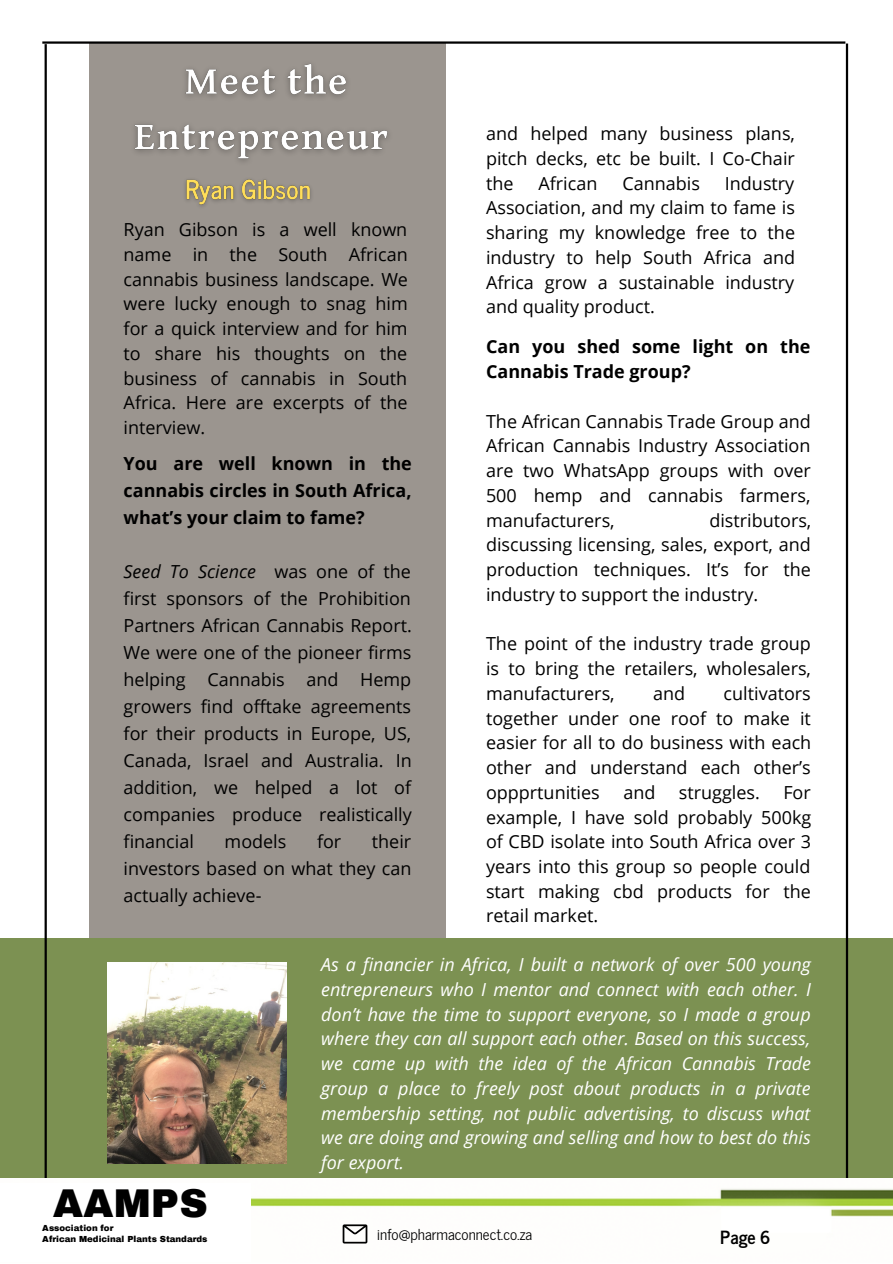
<style>
.page{position:relative;width:893px;height:1264px;background:#fff}
.page>*{position:absolute;margin:0;border:0;box-sizing:border-box;transform-origin:0 0}
.t1{font:900 39.3px "Archivo";color:#000}
.t2{font:18px/24.8px "Open Sans";color:#000;text-align:justify}
.t3{font:italic 18px/24.8px "Open Sans";color:#fff;text-align:justify}
.t4{font:700 18px/27px "Open Sans";color:#000;text-align:justify}
.t5{font:700 18px "News Cycle";color:#000}
.t6{font:15px "News Cycle";color:#000}
.t7{font:900 8.55px "Archivo";color:#000}
.s1{font-style:italic}
</style>
<div class="page">
<div style="left:89px;top:44px;width:357px;height:1173px;background:#9b958f"></div>
<div style="left:0;top:938px;width:892px;height:250px;background:#7c9152"></div>
<hr style="left:845px;top:44px;width:3px;height:1174px;background:#000">
<hr style="left:45px;top:44px;width:2px;height:1218px;background:#000">
<hr style="left:42px;top:41px;width:803px;height:3px;background:#000">
<img style="left:0;top:1178px;width:892px;height:84px">
<img style="left:108px;top:962px;width:178px;height:201px">
<div style="left:0;top:1183px;width:251px;height:78px;background:#fff"></div>
<img style="left:134px;top:63px;width:254px;height:98px">
<img style="left:185px;top:161px;width:126px;height:45px">
<svg style="left:342px;top:1224px;width:25px;height:19px"></svg>
<p class="t2" style="left:486px;top:121px;width:310px">and helped many business plans, pitch decks, etc be built. I Co-Chair the</p>
<p class="t2" style="left:538px;top:170px;width:60px">African</p>
<p class="t2" style="left:622px;top:170px;width:79px">Cannabis</p>
<p class="t2" style="left:486px;top:170px;width:311px;text-indent:239px">Industry Association, and my claim to fame is sharing my knowledge free to the industry to help South Africa and Africa grow a sustainable industry and quality product.</p>
<p class="t2" style="left:124px;top:217px;width:286px">Ryan Gibson is a well known name in the South African cannabis business landscape. We were lucky enough to snag him for a quick interview and for him to share his thoughts on the business of cannabis in South Africa. Here are excerpts of the interview.</p>
<p class="t4" style="left:486px;top:334px;width:326px;line-height:24.8px">Can you shed some light on the<br>Cannabis Trade group?</p>
<p class="t2" style="left:486px;top:408px;width:326px">The African Cannabis Trade Group and African Cannabis Industry Association are two WhatsApp groups with over 500 hemp and cannabis farmers, manufacturers,</p>
<p class="t4" style="left:124px;top:449px;width:290px">You are well known in the cannabis circles in South Africa, what’s your claim to fame?</p>
<p class="t2" style="left:124px;top:557px;width:290px;line-height:27px"><span class="s1">Seed To Science</span> was one of the first sponsors of the Prohibition Partners African Cannabis Report.<br>We were one of the pioneer firms helping Cannabis and Hemp growers find offtake agreements for their products in Europe, US, Canada, Israel and Australia. In addition, we helped a lot of companies produce realistically financial</p>
<p class="t2" style="left:486px;top:507px;width:327px;text-indent:223px">distributors, discussing licensing, sales, export, and production techniques. It’s for the industry to support the industry.</p>
<p class="t2" style="left:486px;top:631px;width:326px">The point of the industry trade group is to bring the retailers, wholesalers, manufacturers,</p>
<p class="t2" style="left:486px;top:680px;width:327px;text-indent:237px">cultivators together under one roof to make it easier for all to do business with each other and understand each other’s oppprtunities</p>
<p class="t2" style="left:653px;top:680px;width:34px">and</p>
<p class="t2" style="left:623px;top:779px;width:34px">and</p>
<p class="t2" style="left:678px;top:779px;width:82px">struggles.</p>
<p class="t2" style="left:486px;top:779px;width:327px;text-indent:297px">For example, I have sold probably 500kg of CBD isolate into South Africa over 3 years into this group so people could start making cbd products for the retail market.</p>
<p class="t3" style="left:321px;top:951px;width:491px">As a financier in Africa, I built a network of over 500 young entrepreneurs who I mentor and connect with each other. I don’t have the time to support everyone, so I made a group where they can all support each other. Based on this success, we came up with the idea of the African Cannabis Trade group a place to freely post about products in a private membership setting, not public advertising, to discuss what we are doing and growing and selling and how to best do this for export.</p>
<p class="t2" style="left:224px;top:828px;width:63px">models</p>
<p class="t2" style="left:317px;top:828px;width:26px">for</p>
<p class="t2" style="left:124px;top:827px;width:289px;line-height:27px;text-indent:248px">their investors based on what they can actually achieve-</p>
<h1 class="t1" style="left:53px;top:1182px;width:156px">AAMPS</h1>
<p class="t7" style="left:42px;top:1234px;width:167px">African Medicinal Plants Standards</p>
<p class="t6" style="left:377px;top:1220px;width:156px">info@pharmaconnect.co.za</p>
<p class="t5" style="left:720px;top:1220px;width:52px">Page 6</p>
<p class="t7" style="left:42px;top:1222px;width:73px">Association for</p>
</div>
